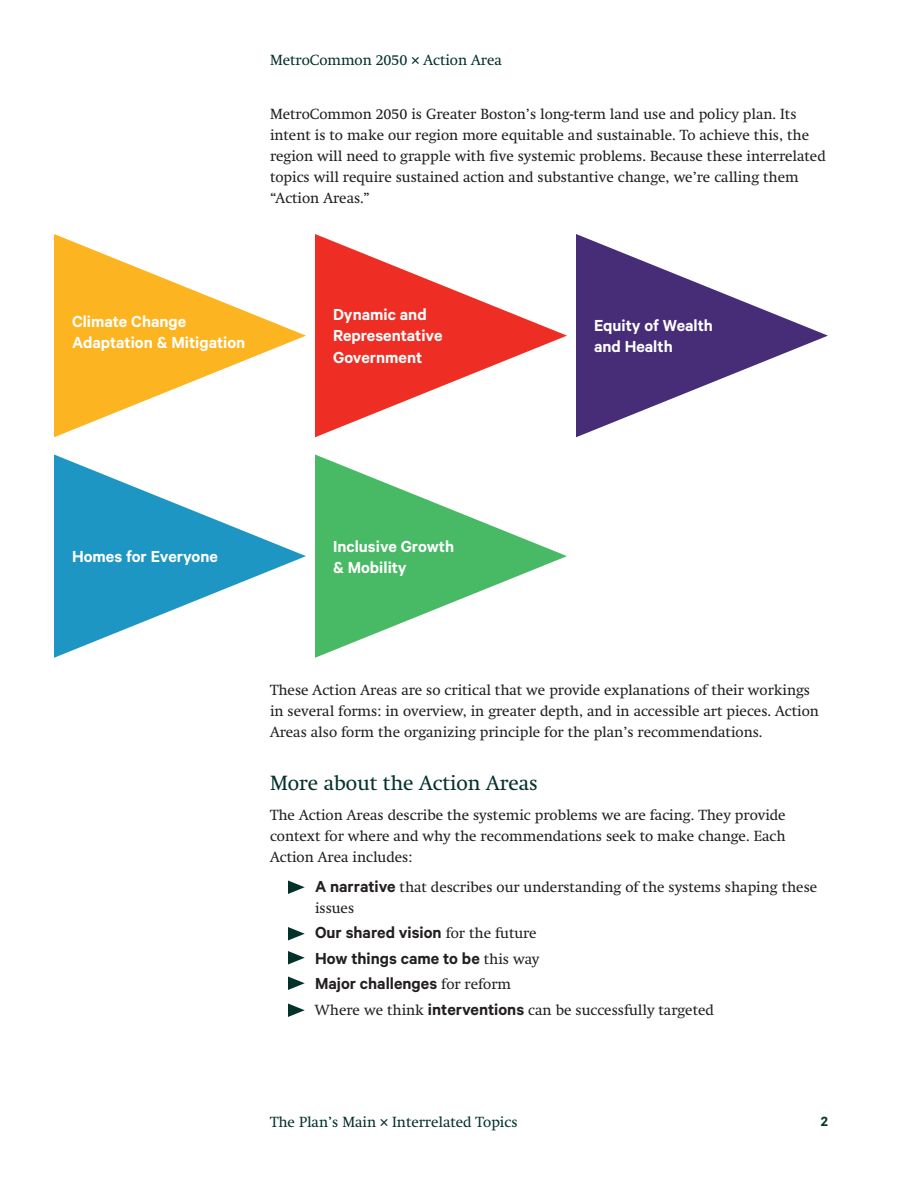
<style>
.page{position:relative;width:918px;height:1188px;background:#fff}
.page>*{position:absolute;margin:0;border:0;box-sizing:border-box;transform-origin:0 0}
.t1{font:21px "Swift Neue LT Pro";color:#04322b}
.t2{font:600 18px/21px "Calibre";color:#fff}
.t3{font:600 18px/25.5px "Calibre";color:#231f20}
.t4{font:15px/21px "Swift Neue LT Pro";color:#231f20}
.t5{font:15px "Swift Neue LT Pro";color:#04322b}
.t6{font:600 15px "Calibre";color:#04322b}
.s1{font-family:"Calibre";font-weight:600;font-size:18px}
.s2{font-family:"Swift Neue LT Pro";font-weight:400;font-size:15px}
</style>
<div class="page">
<svg style="left:54px;top:234px;width:252px;height:203px;fill:#fcb420"></svg>
<svg style="left:54px;top:454px;width:252px;height:204px;fill:#1e96c4"></svg>
<svg style="left:315px;top:234px;width:252px;height:203px;fill:#ee2e24"></svg>
<svg style="left:315px;top:454px;width:252px;height:204px;fill:#48b964"></svg>
<svg style="left:576px;top:234px;width:252px;height:203px;fill:#472c78"></svg>
<svg style="left:288px;top:880px;width:17px;height:14px"></svg>
<svg style="left:288px;top:927px;width:17px;height:13px"></svg>
<svg style="left:288px;top:951px;width:17px;height:13px"></svg>
<svg style="left:288px;top:976px;width:17px;height:14px"></svg>
<svg style="left:288px;top:1004px;width:17px;height:13px"></svg>
<p class="t5" style="left:270px;top:51px;width:233px">MetroCommon 2050 × Action Area</p>
<p class="t4" style="left:270px;top:104px;width:557px">MetroCommon 2050 is Greater Boston’s long-term land use and policy plan. Its intent is to make our region more equitable and sustainable. To achieve this, the region will need to grapple with five systemic problems. Because these interrelated topics will require sustained action and substantive change, we’re calling them “Action Areas.”</p>
<p class="t2" style="left:72px;top:310px;width:175px">Climate Change<br>Adaptation &amp; Mitigation</p>
<p class="t2" style="left:333px;top:304px;width:111px">Dynamic and<br>Representative<br>Government</p>
<p class="t2" style="left:594px;top:314px;width:121px">Equity of Wealth and Health</p>
<p class="t2" style="left:72px;top:545px;width:147px">Homes for Everyone</p>
<p class="t2" style="left:333px;top:535px;width:123px">Inclusive Growth &amp; Mobility</p>
<p class="t4" style="left:270px;top:680px;width:551px">These Action Areas are so critical that we provide explanations of their workings in several forms: in overview, in greater depth, and in accessible art pieces. Action<br>Areas also form the organizing principle for the plan’s recommendations.</p>
<h1 class="t1" style="left:270px;top:770px;width:269px">More about the Action Areas</h1>
<p class="t4" style="left:270px;top:804px;width:517px;text-align:justify">The Action Areas describe the systemic problems we are facing. They provide context for where and why the recommendations seek to make change. Each Action Area includes:</p>
<p class="t4" style="left:315px;top:876px;width:504px"><span class="s1">A narrative</span> that describes our understanding of the systems shaping these issues</p>
<p class="t3" style="left:315px;top:920px;width:226px">Our shared vision <span class="s2">for the future<br></span>How things came to be <span class="s2">this way<br></span>Major challenges <span class="s2">for reform</span></p>
<p class="t4" style="left:315px;top:999px;width:400px">Where we think <span class="s1">interventions</span> can be successfully targeted</p>
<p class="t5" style="left:270px;top:1113px;width:249px">The Plan’s Main × Interrelated Topics</p>
<p class="t6" style="left:821px;top:1112px;width:9px">2</p>
</div>
